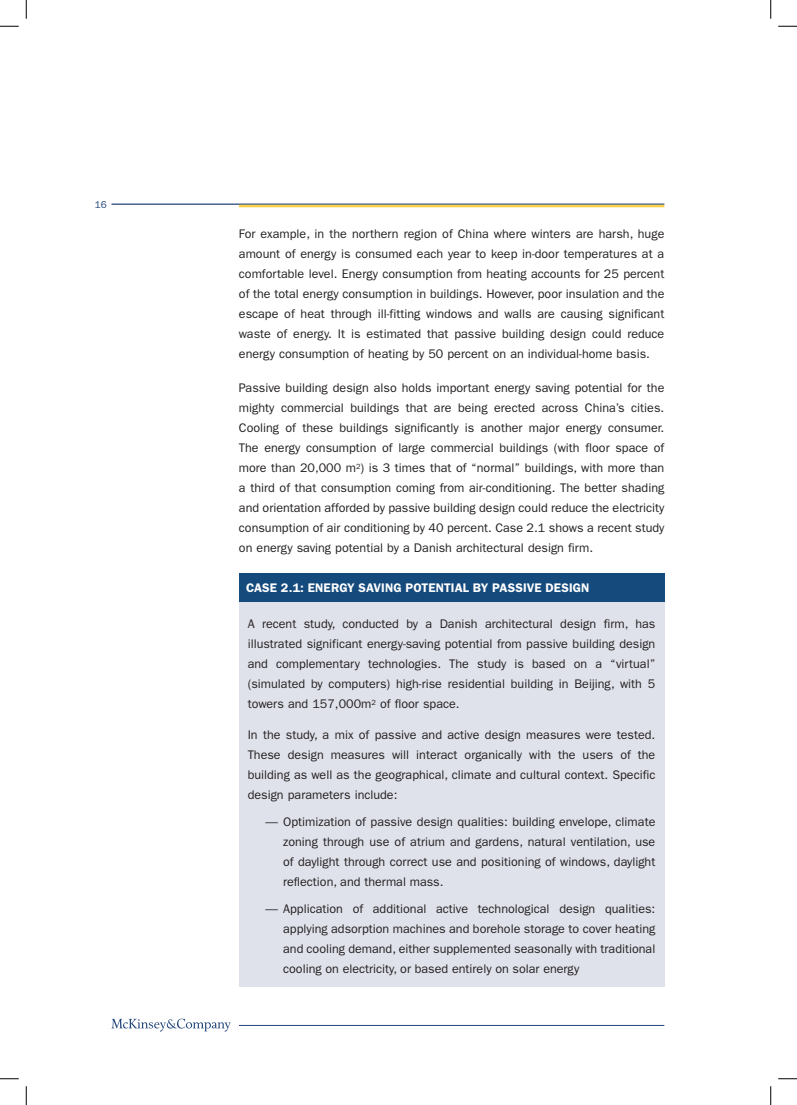
<style>
.page{position:relative;width:797px;height:1105px;background:#fff}
.page>*{position:absolute;margin:0;border:0;box-sizing:border-box;transform-origin:0 0}
.t1{font:12.5px/20px "ITC Franklin Gothic Std";color:#231f20;text-align:justify}
.t2{font:600 12.5px "ITC Franklin Gothic Std";letter-spacing:.005em;color:#fff}
.t3{font:10px "ITC Franklin Gothic Std";color:#23467a}
</style>
<div class="page">
<svg style="left:111px;top:1019px;width:120px;height:13px"></svg>
<hr style="left:111px;top:204px;width:553px;height:1px;background:#23467a">
<hr style="left:239px;top:205px;width:425px;height:2px;background:#ffcf45">
<hr style="left:239px;top:1025px;width:425px;height:1px;background:#23467a">
<div style="left:239px;top:600px;width:425px;height:387px;background:#e0e2eb"></div>
<div style="left:239px;top:574px;width:425px;height:28px;background:#144a7c"></div>
<svg style="left:0;top:25px;width:19px;height:2px"></svg>
<svg style="left:778px;top:25px;width:19px;height:2px"></svg>
<svg style="left:0;top:1078px;width:19px;height:1px"></svg>
<svg style="left:778px;top:1078px;width:19px;height:1px"></svg>
<svg style="left:25px;top:0;width:2px;height:19px"></svg>
<svg style="left:25px;top:1086px;width:2px;height:19px"></svg>
<svg style="left:770px;top:0;width:1px;height:19px"></svg>
<svg style="left:770px;top:1086px;width:1px;height:19px"></svg>
<p class="t3" style="left:95px;top:199px;width:14px">16</p>
<p class="t1" style="left:239px;top:224px;width:427px">For example, in the northern region of China where winters are harsh, huge amount of energy is consumed each year to keep in-door temperatures at a comfortable level. Energy consumption from heating accounts for 25 percent of the total energy consumption in buildings. However, poor insulation and the escape of heat through ill-fitting windows and walls are causing significant waste of energy. It is estimated that passive building design could reduce energy consumption of heating by 50 percent on an individual-home basis.</p>
<p class="t1" style="left:239px;top:378px;width:427px">Passive building design also holds important energy saving potential for the mighty commercial buildings that are being erected across China’s cities.<br>Cooling of these buildings significantly is another major energy consumer.<br>The energy consumption of large commercial buildings (with floor space of more than 20,000 m<sup>2</sup>) is 3 times that of “normal” buildings, with more than a third of that consumption coming from air-conditioning. The better shading and orientation afforded by passive building design could reduce the electricity consumption of air conditioning by 40 percent. Case 2.1 shows a recent study on energy saving potential by a Danish architectural design firm.</p>
<p class="t2" style="left:246px;top:580px;width:345px">CASE 2.1: ENERGY SAVING POTENTIAL BY PASSIVE DESIGN</p>
<p class="t1" style="left:248px;top:614px;width:409px">A recent study, conducted by a Danish architectural design firm, has illustrated significant energy-saving potential from passive building design and complementary technologies. The study is based on a “virtual” (simulated by computers) high-rise residential building in Beijing, with 5 towers and 157,000m<sup>2</sup> of floor space.</p>
<p class="t1" style="left:248px;top:724px;width:409px">In the study, a mix of passive and active design measures were tested.<br>These design measures will interact organically with the users of the building as well as the geographical, climate and cultural context. Specific design parameters include:</p>
<p class="t1" style="left:283px;top:812px;width:374px;text-indent:-18px">— Optimization of passive design qualities: building envelope, climate zoning through use of atrium and gardens, natural ventilation, use of daylight through correct use and positioning of windows, daylight reflection, and thermal mass.</p>
<p class="t1" style="left:283px;top:899px;width:374px;text-indent:-18px">— Application of additional active technological design qualities: applying adsorption machines and borehole storage to cover heating and cooling demand, either supplemented seasonally with traditional cooling on electricity, or based entirely on solar energy</p>
</div>
